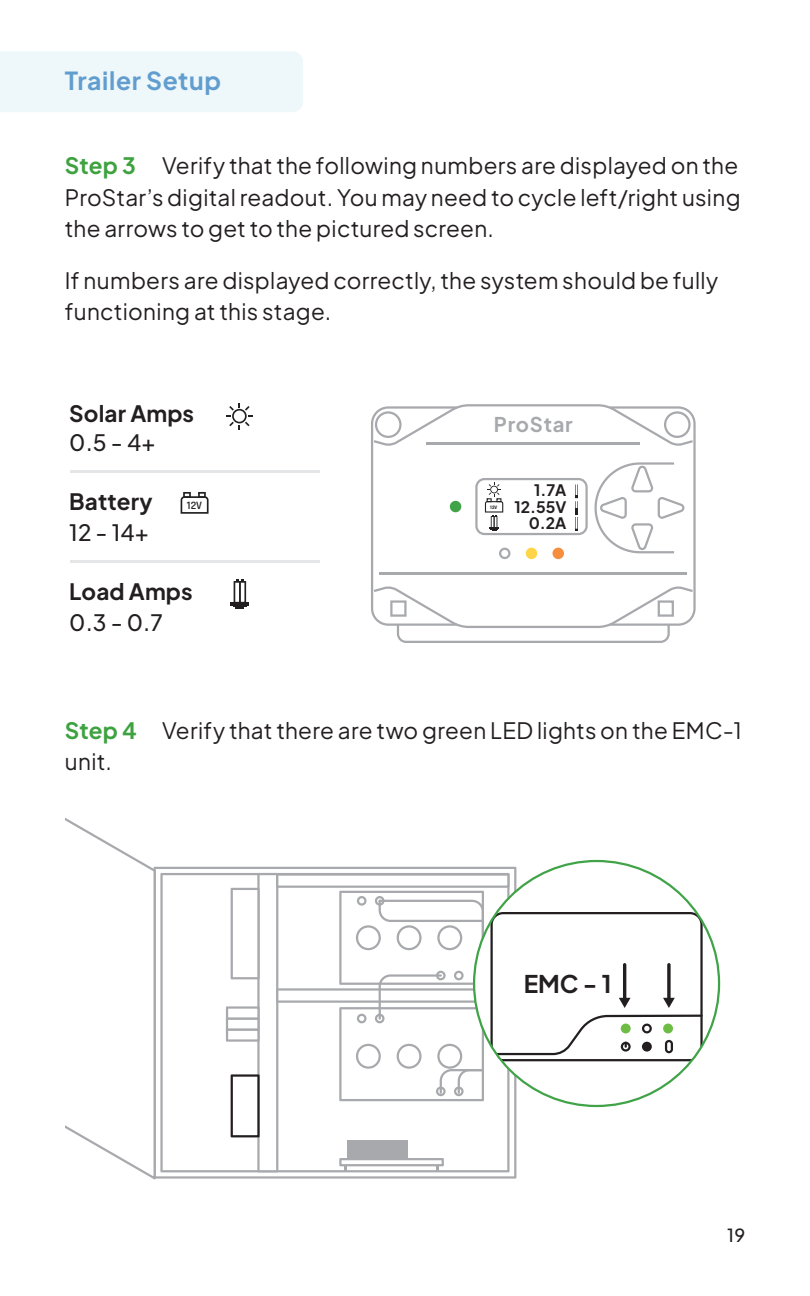
<style>
.page{position:relative;width:810px;height:1296px;background:#fff}
.page>*{position:absolute;margin:0;border:0;box-sizing:border-box;transform-origin:0 0}
.t1{font:700 24.75px "Plus Jakarta Sans";letter-spacing:.025em;color:#619dcf}
.t2{font:700 24.3px "Plus Jakarta Sans";color:#231f20}
.t3{font:22.5px/31.5px "Plus Jakarta Sans";letter-spacing:.015em;color:#231f20}
.t4{font:700 22.5px "Plus Jakarta Sans";letter-spacing:.005em;color:#231f20}
.t5{font:500 22.5px "Plus Jakarta Sans";color:#231f20}
.t6{font:700 20.25px "Plus Jakarta Sans";letter-spacing:.035em;color:#a8a9ad}
.t7{font:500 18px "Plus Jakarta Sans";color:#231f20}
.t8{font:700 15.75px/16.4px "Plus Jakarta Sans";color:#231f20;text-align:right}
.t9{font:600 11.47px "Rajdhani";color:#231f20}
.t10{font:700 5.17px "Rajdhani";color:#231f20}
.s1{font-weight:700;color:#3da23f}
</style>
<div class="page">
<div style="left:0;top:52px;width:303px;height:60px;background:#eef7fa"></div>
<hr style="left:70px;top:470px;width:249px;height:3px;background:#e5e6e7">
<hr style="left:70px;top:560px;width:249px;height:3px;background:#e5e6e7">
<svg style="left:226px;top:403px;width:27px;height:27px"></svg>
<svg style="left:181px;top:492px;width:28px;height:22px"></svg>
<hr style="left:231px;top:602px;width:18px;height:3px;background:#231f20">
<hr style="left:233px;top:604px;width:14px;height:3px;background:#231f20">
<svg style="left:234px;top:579px;width:12px;height:30px"></svg>
<svg style="left:371px;top:404px;width:325px;height:239px"></svg>
<hr style="left:427px;top:442px;width:213px;height:3px;background:#a8a9ad">
<hr style="left:380px;top:572px;width:307px;height:2px;background:#a8a9ad">
<svg style="left:156px;top:867px;width:360px;height:312px"></svg>
<svg style="left:160px;top:873px;width:66px;height:299px"></svg>
<svg style="left:66px;top:818px;width:90px;height:361px"></svg>
<svg style="left:473px;top:860px;width:247px;height:186px"></svg>
<svg style="left:226px;top:873px;width:477px;height:299px"></svg>
<p class="t1" style="left:65px;top:72px;width:158px">Trailer Setup</p>
<p class="t3" style="left:65px;top:152px;width:677px;text-align:justify"><span class="s1">Step 3</span> Verify that the following numbers are displayed on the ProStar’s digital readout. You may need to cycle left/right using the arrows to get to the pictured screen.</p>
<p class="t3" style="left:65px;top:267px;width:655px">If numbers are displayed correctly, the system should be fully functioning at this stage.</p>
<p class="t4" style="left:69px;top:405px;width:126px">Solar Amps</p>
<p class="t5" style="left:69px;top:430px;width:88px">0.5 - 4+</p>
<p class="t6" style="left:494px;top:416px;width:80px">ProStar</p>
<p class="t4" style="left:69px;top:493px;width:85px">Battery</p>
<p class="t5" style="left:69px;top:520px;width:81px">12 - 14+</p>
<p class="t9" style="left:187px;top:498px;width:17px">12V</p>
<p class="t10" style="left:490px;top:504px;width:9px">12V</p>
<p class="t4" style="left:69px;top:583px;width:125px">Load Amps</p>
<p class="t5" style="left:69px;top:610px;width:95px">0.3 - 0.7</p>
<p class="t8" style="left:514px;top:484px;width:54px">1.7A<br>12.55V<br>0.2A</p>
<p class="t3" style="left:65px;top:717px;width:679px"><span class="s1">Step 4</span> Verify that there are two green LED lights on the EMC-1 unit.</p>
<p class="t2" style="left:524px;top:970px;width:89px">EMC - 1</p>
<p class="t7" style="left:727px;top:1229px;width:20px">19</p>
</div>
